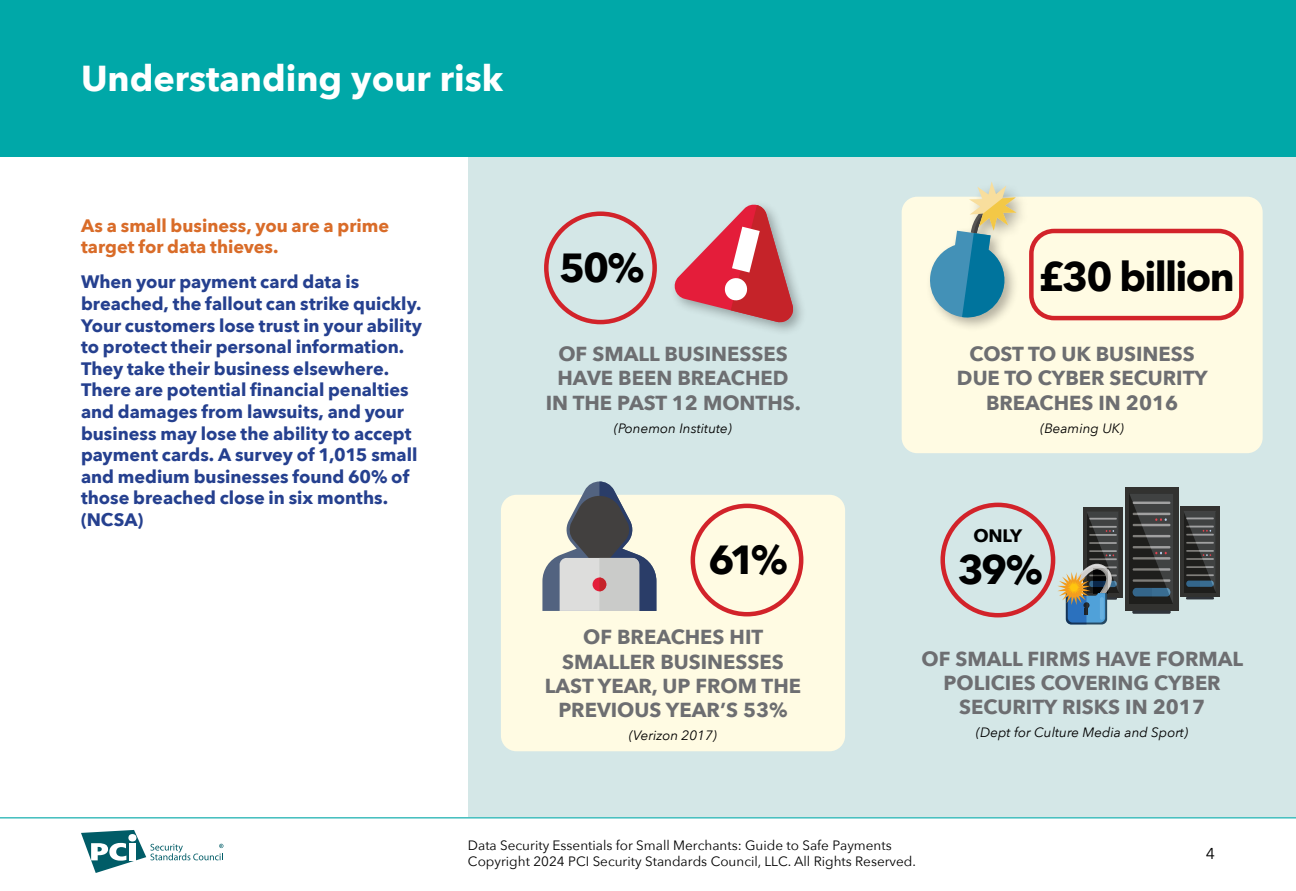
<style>
.page{position:relative;width:1296px;height:891px;background:#fff}
.page>*{position:absolute;margin:0;border:0;box-sizing:border-box;transform-origin:0 0}
.t1{font:700 40.5px "Avenir Next";letter-spacing:-.045em;color:#000}
.t2{font:700 36px "Avenir Next";color:#fff}
.t3{font:700 20.25px/24.3px "Avenir Next";color:#6d6e71;text-align:center}
.t4{font:700 18px/21.6px "Avenir Next";color:#25408f}
.t5{font:700 18px/21.6px "Avenir Next";color:#d96c29}
.t6{font:700 18px "Avenir Next";color:#000}
.t7{font:15.75px "Avenir Next";color:#000}
.t8{font:13.5px/16.2px "Avenir Next";color:#000}
.t9{font:italic 13.5px "Avenir Next";color:#000}
</style>
<div class="page">
<div style="left:468px;top:155px;width:828px;height:662px;background:#d4e7e7"></div>
<div style="left:0;top:0;width:1296px;height:157px;background:#00a8a8"></div>
<div style="left:902px;top:197px;width:361px;height:256px;background:#fffbe3;border-radius:16px"></div>
<div style="left:501px;top:495px;width:344px;height:256px;background:#fffbe3;border-radius:16px"></div>
<div style="left:544px;top:211px;width:113px;height:113px;border:4px solid #d2232a;border-radius:50%"></div>
<div style="left:691px;top:504px;width:112px;height:112px;border:4px solid #d2232a;border-radius:50%"></div>
<div style="left:1029px;top:229px;width:215px;height:91px;border:4px solid #d2232a;border-radius:23px"></div>
<svg style="left:542px;top:482px;width:114px;height:129px"></svg>
<div style="left:669px;top:199px;width:139px;height:138px;background:#000;opacity:.3"></div>
<svg style="left:671px;top:204px;width:124px;height:120px"></svg>
<div style="left:925px;top:178px;width:105px;height:155px;background:#000;opacity:.3"></div>
<svg style="left:928px;top:181px;width:88px;height:139px"></svg>
<div style="left:940px;top:503px;width:115px;height:114px;border:4px solid #d2232a;border-radius:50%"></div>
<div style="left:1125px;top:487px;width:53px;height:123px;background:#323230"></div>
<svg style="left:1132px;top:610px;width:39px;height:4px"></svg>
<svg style="left:1129px;top:494px;width:44px;height:110px"></svg>
<div style="left:1083px;top:507px;width:40px;height:90px;background:#323230"></div>
<div style="left:1180px;top:507px;width:40px;height:90px;background:#323230"></div>
<hr style="left:1186px;top:597px;width:28px;height:2px;background:#2f343b">
<svg style="left:1184px;top:512px;width:31px;height:80px"></svg>
<svg style="left:1057px;top:512px;width:62px;height:112px"></svg>
<svg style="left:81px;top:830px;width:142px;height:43px"></svg>
<hr style="left:0;top:817px;width:1296px;height:1px;background:#00a8a8">
<h2 class="t2" style="left:81px;top:47px;width:424px">Understanding your risk</h2>
<p class="t5" style="left:81px;top:214px;width:310px">As a small business, you are a prime target for data thieves.</p>
<p class="t4" style="left:81px;top:271px;width:343px">When your payment card data is breached, the fallout can strike quickly.<br>Your customers lose trust in your ability to protect their personal information.<br>They take their business elsewhere.<br>There are potential financial penalties and damages from lawsuits, and your business may lose the ability to accept payment cards. A survey of 1,015 small and medium businesses found 60% of those breached close in six months. (NCSA)</p>
<h1 class="t1" style="left:559px;top:233px;width:87px">50%</h1>
<p class="t3" style="left:546px;top:342px;width:257px">OF SMALL BUSINESSES<br>HAVE BEEN BREACHED<br>IN THE PAST 12 MONTHS.</p>
<p class="t9" style="left:614px;top:417px;width:119px">(Ponemon Institute)</p>
<h1 class="t1" style="left:708px;top:524px;width:81px">61%</h1>
<p class="t3" style="left:545px;top:625px;width:258px">OF BREACHES HIT<br>SMALLER BUSINESSES<br>LAST YEAR, UP FROM THE<br>PREVIOUS YEAR’S 53%</p>
<p class="t9" style="left:629px;top:724px;width:90px">(Verizon 2017)</p>
<h1 class="t1" style="left:1038px;top:242px;width:198px">£30 billion</h1>
<p class="t3" style="left:957px;top:342px;width:252px">COST TO UK BUSINESS<br>DUE TO CYBER SECURITY<br>BREACHES IN 2016</p>
<p class="t9" style="left:1040px;top:417px;width:85px">(Beaming UK)</p>
<p class="t6" style="left:974px;top:520px;width:50px">ONLY</p>
<h1 class="t1" style="left:958px;top:534px;width:86px">39%</h1>
<p class="t3" style="left:922px;top:646px;width:323px">OF SMALL FIRMS HAVE FORMAL<br>POLICIES COVERING CYBER<br>SECURITY RISKS IN 2017</p>
<p class="t9" style="left:976px;top:721px;width:214px">(Dept for Culture Media and Sport)</p>
<p class="t8" style="left:468px;top:837px;width:450px">Data Security Essentials for Small Merchants: Guide to Safe Payments<br>Copyright 2024 PCI Security Standards Council, LLC. All Rights Reserved.</p>
<p class="t7" style="left:1206px;top:841px;width:11px">4</p>
</div>
